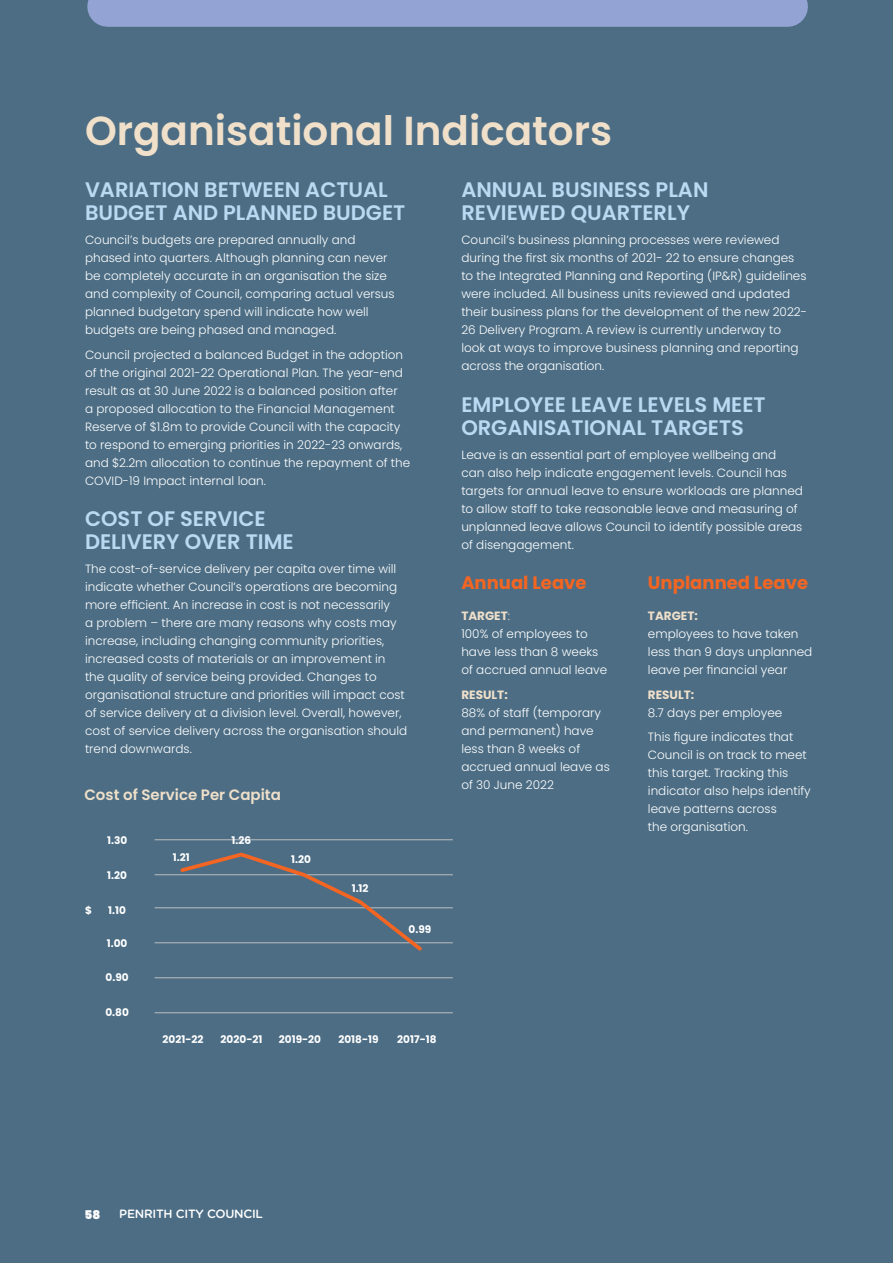
<style>
.page{position:relative;width:893px;height:1263px;background:#4c6d84}
.page>*{position:absolute;margin:0;border:0;box-sizing:border-box;transform-origin:0 0}
.H1_Title{font:600 40.5px "Poppins";color:#f0e0ca}
.H2_No_Bar{font:600 21px/22.5px "Poppins";color:#badaf3}
.H3_Priority_Headings{font:700 18px "Poppins";color:#f26522}
.H5_FIGURES{font:600 15px "Poppins";color:#f0e0ca}
.Body_8pt{font:300 12px/18px "Poppins";color:#fff}
.t1{font:500 12px "Gotham Rounded";letter-spacing:-.02em;color:#fff}
.t2{font:900 12px "Poppins";color:#fff}
.Body_Graphs{font:700 10.5px "Poppins";color:#fff}
.s1{font-weight:700;color:#f0e0ca}
.s2{color:#f0e0ca}
</style>
<div class="page">
<hr style="left:155px;top:839px;width:298px;height:1px;background:#bcbec0">
<hr style="left:155px;top:1012px;width:298px;height:1px;background:#bcbec0">
<hr style="left:155px;top:977px;width:298px;height:1px;background:#bcbec0">
<hr style="left:155px;top:942px;width:298px;height:1px;background:#bcbec0">
<hr style="left:155px;top:907px;width:298px;height:1px;background:#bcbec0">
<hr style="left:155px;top:874px;width:298px;height:1px;background:#bcbec0">
<svg style="left:178px;top:852px;width:247px;height:99px"></svg>
<div style="left:108px;top:0;width:680px;height:27px;background:#93a4d4"></div>
<h1 class="H1_Title" style="left:85px;top:107px;width:529px">Organisational Indicators</h1>
<h2 class="H2_No_Bar" style="left:85px;top:179px;width:322px">VARIATION BETWEEN ACTUAL<br>BUDGET AND PLANNED BUDGET</h2>
<p class="Body_8pt" style="left:85px;top:231px;width:311px">Council’s budgets are prepared annually and phased into quarters. Although planning can never be completely accurate in an organisation the size and complexity of Council, comparing actual versus planned budgetary spend will indicate how well budgets are being phased and managed.</p>
<p class="Body_8pt" style="left:85px;top:346px;width:327px">Council projected a balanced Budget in the adoption of the original 2021-22 Operational Plan. The year-end result as at 30 June 2022 is a balanced position after<br>a proposed allocation to the Financial Management Reserve of $1.8m to provide Council with the capacity to respond to emerging priorities in 2022-23 onwards, and $2.2m allocation to continue the repayment of the COVID-19 Impact internal loan.</p>
<h2 class="H2_No_Bar" style="left:85px;top:508px;width:210px">COST OF SERVICE<br>DELIVERY OVER TIME</h2>
<p class="Body_8pt" style="left:85px;top:560px;width:324px">The cost-of-service delivery per capita over time will indicate whether Council’s operations are becoming more efficient. An increase in cost is not necessarily<br>a problem – there are many reasons why costs may increase, including changing community priorities, increased costs of materials or an improvement in the quality of service being provided. Changes to organisational structure and priorities will impact cost of service delivery at a division level. Overall, however, cost of service delivery across the organisation should trend downwards.</p>
<h2 class="H2_No_Bar" style="left:461px;top:179px;width:249px">ANNUAL BUSINESS PLAN<br>REVIEWED QUARTERLY</h2>
<p class="Body_8pt" style="left:461px;top:231px;width:347px">Council’s business planning processes were reviewed during the first six months of 2021- 22 to ensure changes to the Integrated Planning and Reporting (IP&amp;R) guidelines were included. All business units reviewed and updated their business plans for the development of the new 2022- 26 Delivery Program. A review is currently underway to look at ways to improve business planning and reporting across the organisation.</p>
<h2 class="H2_No_Bar" style="left:461px;top:393px;width:306px">EMPLOYEE LEAVE LEVELS MEET<br>ORGANISATIONAL TARGETS</h2>
<p class="Body_8pt" style="left:461px;top:446px;width:343px">Leave is an essential part of employee wellbeing and<br>can also help indicate engagement levels. Council has targets for annual leave to ensure workloads are planned to allow staff to take reasonable leave and measuring of unplanned leave allows Council to identify possible areas of disengagement.</p>
<p class="H3_Priority_Headings" style="left:461px;top:573px;width:127px">Annual Leave</p>
<p class="Body_8pt" style="left:461px;top:607px;width:147px"><span class="s1">TARGET</span><span class="s2">:<br></span>100% of employees to have less than 8 weeks of accrued annual leave</p>
<p class="Body_8pt" style="left:461px;top:685px;width:150px"><span class="s1">RESULT:<br></span>88% of staff (temporary and permanent) have less than 8 weeks of accrued annual leave as of 30 June 2022</p>
<p class="H3_Priority_Headings" style="left:648px;top:573px;width:162px">Unplanned Leave</p>
<p class="Body_8pt" style="left:648px;top:607px;width:166px"><span class="s1">TARGET:<br></span>employees to have taken less than 9 days unplanned leave per financial year</p>
<p class="Body_8pt" style="left:648px;top:685px;width:136px"><span class="s1">RESULT:<br></span>8.7 days per employee</p>
<p class="Body_8pt" style="left:648px;top:728px;width:164px">This figure indicates that<br>Council is on track to meet this target. Tracking this indicator also helps identify leave patterns across<br>the organisation.</p>
<h4 class="H5_FIGURES" style="left:84px;top:786px;width:198px">Cost of Service Per Capita</h4>
<p class="Body_Graphs" style="left:107px;top:834px;width:22px">1.30</p>
<p class="Body_Graphs" style="left:232px;top:834px;width:21px">1.26</p>
<p class="Body_Graphs" style="left:85px;top:904px;width:8px">$</p>
<p class="Body_Graphs" style="left:107px;top:870px;width:21px">1.20</p>
<p class="Body_Graphs" style="left:108px;top:904px;width:19px">1.10</p>
<p class="Body_Graphs" style="left:107px;top:937px;width:22px">1.00</p>
<p class="Body_Graphs" style="left:106px;top:972px;width:25px">0.90</p>
<p class="Body_Graphs" style="left:105px;top:1006px;width:25px">0.80</p>
<p class="Body_Graphs" style="left:173px;top:851px;width:18px">1.21</p>
<p class="Body_Graphs" style="left:291px;top:853px;width:21px">1.20</p>
<p class="Body_Graphs" style="left:352px;top:882px;width:18px">1.12</p>
<p class="Body_Graphs" style="left:409px;top:924px;width:24px">0.99</p>
<p class="Body_Graphs" style="left:163px;top:1033px;width:42px">2021-22</p>
<p class="Body_Graphs" style="left:221px;top:1033px;width:43px">2020-21</p>
<p class="Body_Graphs" style="left:279px;top:1033px;width:44px">2019-20</p>
<p class="Body_Graphs" style="left:338px;top:1033px;width:42px">2018-19</p>
<p class="Body_Graphs" style="left:397px;top:1033px;width:41px">2017-18</p>
<p class="t2" style="left:84px;top:1207px;width:17px">58</p>
<p class="t1" style="left:119px;top:1205px;width:145px">PENRITH CITY COUNCIL</p>
</div>
